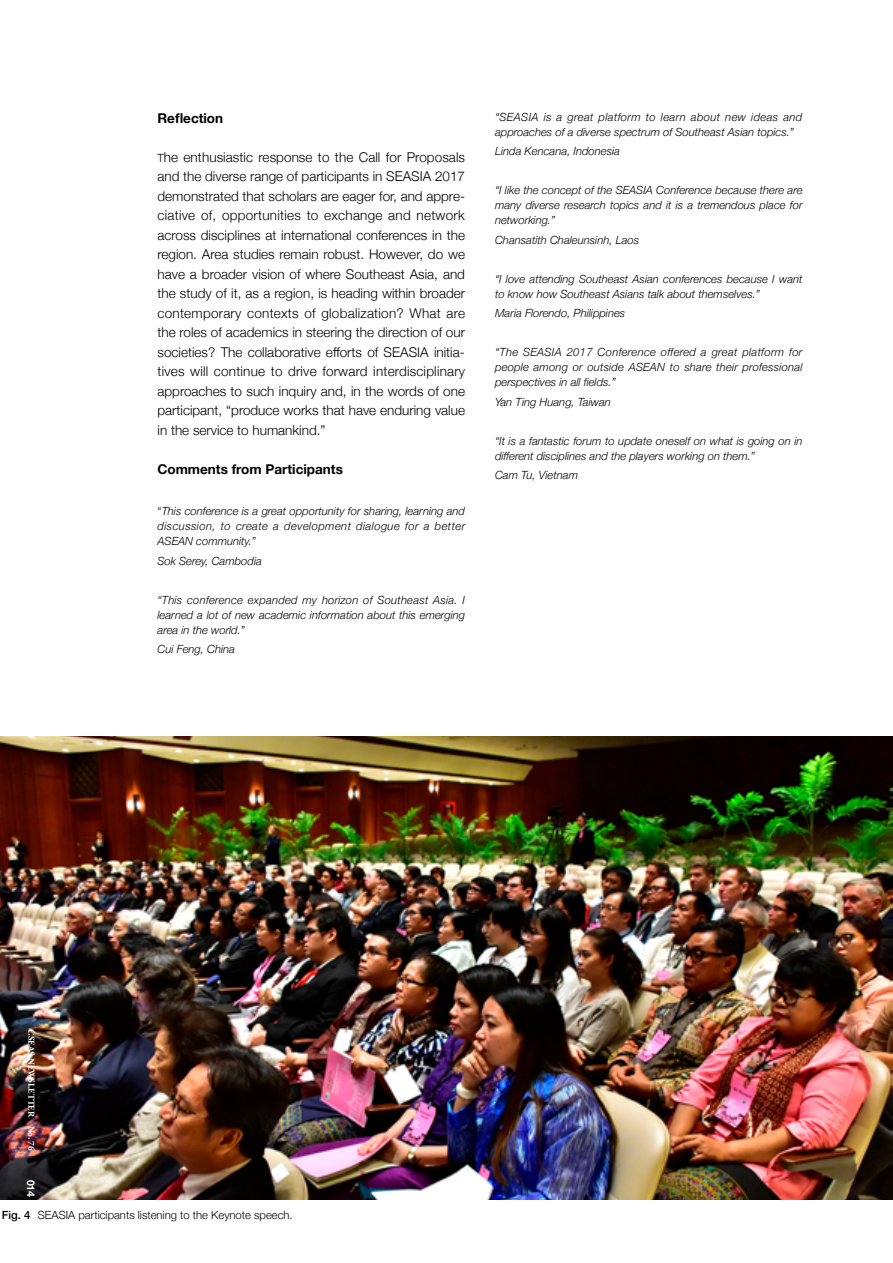
<style>
.page{position:relative;width:893px;height:1263px;background:#fff}
.page>*{position:absolute;margin:0;border:0;box-sizing:border-box;transform-origin:0 0}
.t1{font:300 13.5px/19.5px "Helvetica Neue";color:#000;text-align:justify}
.t2{font:700 13.5px "Helvetica Neue";color:#000}
.t3{font:italic 300 11.25px/15px "Helvetica Neue";color:#000;text-align:justify}
.t4{font:300 11.25px "Helvetica Neue";color:#000}
.t5{font:700 10.5px "Helvetica Neue";color:#fff}
.t6{font:700 9px "Adobe Garamond Pro";color:#fff}
.s1{font-size:11.25px}
.s2{font-style:normal}
.s3{font-weight:500}
</style>
<div class="page">
<img style="left:0;top:736px;width:893px;height:463px">
<p class="t2" style="left:157px;top:107px;width:67px">Reflection</p>
<p class="t1" style="left:157px;top:146px;width:309px"><span class="s1">T</span>he enthusiastic response to the Call for Proposals and the diverse range of participants in SEASIA 2017 demonstrated that scholars are eager for, and appre&shy;ciative of, opportunities to exchange and network across disciplines at international conferences in the region. Area studies remain robust. However, do we have a broader vision of where Southeast Asia, and the study of it, as a region, is heading within broader contemporary contexts of globalization? What are the roles of academics in steering the direction of our societies? The collaborative efforts of SEASIA initia&shy;tives will continue to drive forward interdisciplinary approaches to such inquiry and, in the words of one participant, “produce works that have enduring value in the service to humankind.”</p>
<p class="t2" style="left:157px;top:458px;width:187px">Comments from Participants</p>
<p class="t3" style="left:157px;top:503px;width:309px"><span class="s2">“</span>This conference is a great opportunity for sharing, learning and discussion, to create a development dialogue for a better ASEAN community.”</p>
<p class="t3" style="left:157px;top:552px;width:106px">Sok Serey, Cambodia</p>
<p class="t3" style="left:157px;top:591px;width:309px">“This conference expanded my horizon of Southeast Asia. I learned a lot of new academic information about this emerging area in the world.”</p>
<p class="t3" style="left:157px;top:641px;width:79px">Cui Feng, China</p>
<p class="t3" style="left:495px;top:108px;width:309px">“SEASIA is a great platform to learn about new ideas and approaches of a diverse spectrum of Southeast Asian topics.”</p>
<p class="t3" style="left:495px;top:143px;width:127px">Linda Kencana, Indonesia</p>
<p class="t3" style="left:495px;top:182px;width:309px">“I like the concept of the SEASIA Conference because there are many diverse research topics and it is a tremendous place for networking.”</p>
<p class="t3" style="left:495px;top:231px;width:146px">Chansatith Chaleunsinh, Laos</p>
<p class="t3" style="left:495px;top:270px;width:309px">“I love attending Southeast Asian conferences because I want to know how Southeast Asians talk about themselves.”</p>
<p class="t3" style="left:495px;top:305px;width:132px">Maria Florendo, Philippines</p>
<p class="t3" style="left:495px;top:344px;width:309px">“The SEASIA 2017 Conference offered a great platform for people among or outside ASEAN to share their professional perspectives in all fields.”</p>
<p class="t3" style="left:495px;top:393px;width:117px">Yan Ting Huang, Taiwan</p>
<p class="t3" style="left:495px;top:432px;width:309px">“It is a fantastic forum to update oneself on what is going on in different disciplines and the players working on them.”</p>
<p class="t3" style="left:495px;top:467px;width:85px">Cam Tu, Vietnam</p>
<p class="t6" style="left:37px;top:1029px;width:123px;rotate:90deg">CSEAS NEWSLETTER No. 76</p>
<p class="t5" style="left:39px;top:1179px;width:19px;rotate:90deg">014</p>
<p class="t4" style="left:2px;top:1206px;width:292px"><span class="s3">Fig. 4</span> SEASIA participants listening to the Keynote speech.</p>
</div>
